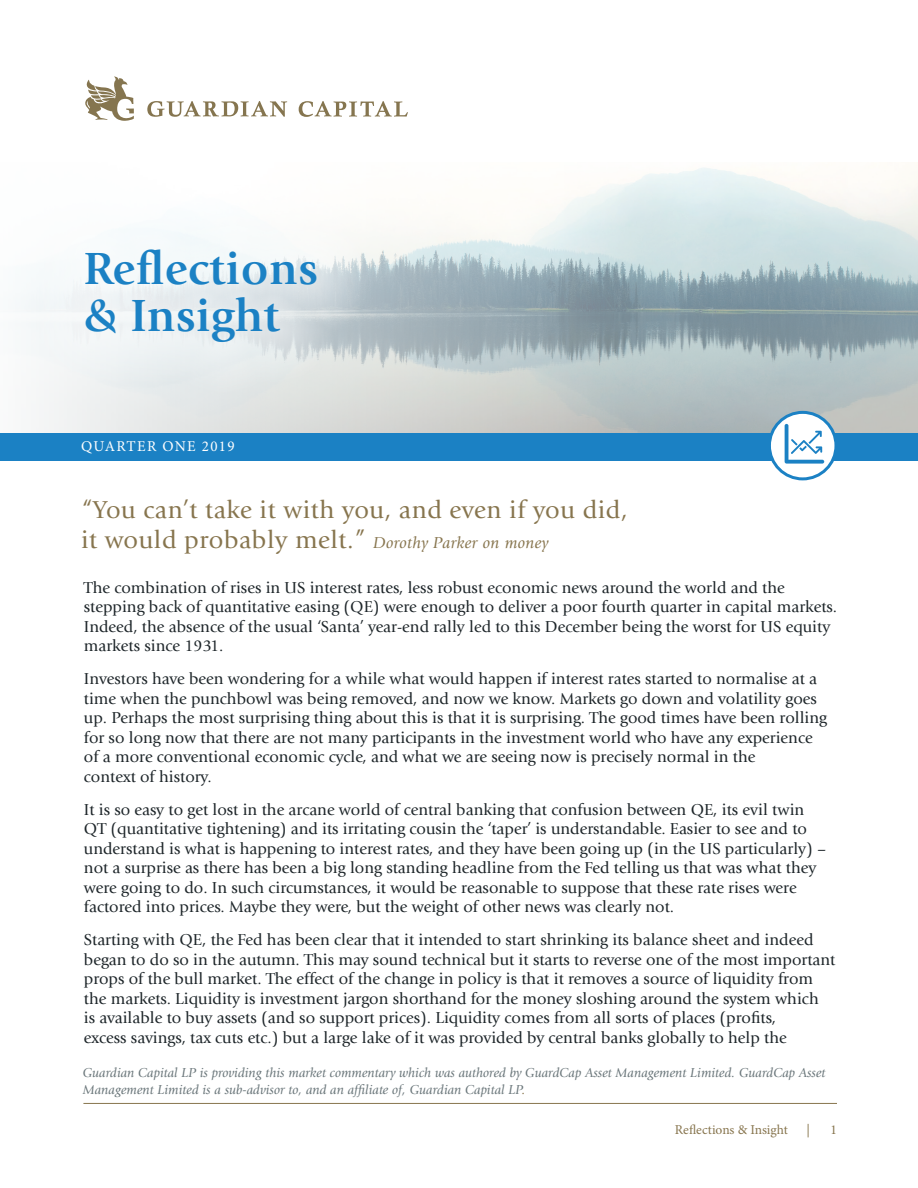
<style>
.page{position:relative;width:918px;height:1188px;background:#fff}
.page>*{position:absolute;margin:0;border:0;box-sizing:border-box;transform-origin:0 0}
.t1{font:700 46.95px/46.8px "Giovanni Std";letter-spacing:.005em;color:#1b81c4}
.t2{font:25.5px/30.6px "Giovanni Std";letter-spacing:.02em;color:#87754e}
.t3{font:16.5px/19.5px "Giovanni Std";color:#1d2529}
.t4{font:15px "Minion Pro";letter-spacing:.09em;color:#fff}
.t5{font:italic 13.5px/16.5px "Giovanni Std";color:#6a767a}
.t6{font:13.5px "Minion Pro";color:#87754e}
.s1{font-style:italic;font-size:16.5px}
.s2{color:#87754e}
</style>
<div class="page">
<img style="left:21px;top:162px;width:897px;height:271px">
<svg style="left:32px;top:196px;width:339px;height:200px;fill:#f1f5f6"></svg>
<div style="left:0;top:433px;width:918px;height:28px;background:#1b81c4"></div>
<hr style="left:83px;top:1103px;width:754px;height:1px;background:#87754e">
<svg style="left:769px;top:412px;width:67px;height:67px"></svg>
<svg style="left:785px;top:424px;width:39px;height:40px"></svg>
<div style="left:768px;top:411px;width:69px;height:69px;border:3px solid #1b81c4;border-radius:50%"></div>
<svg style="left:85px;top:76px;width:49px;height:45px"></svg>
<svg style="left:147px;top:101px;width:140px;height:16px"></svg>
<svg style="left:299px;top:101px;width:109px;height:16px"></svg>
<h1 class="t1" style="left:83px;top:245px;width:236px">Reflections &amp; Insight</h1>
<p class="t4" style="left:81px;top:437px;width:155px">QUARTER ONE 2019</p>
<h2 class="t2" style="left:81px;top:494px;width:548px">“You can’t take it with you, and even if you did, it would probably melt.” <span class="s1">Dorothy Parker on money</span></h2>
<p class="t3" style="left:84px;top:578px;width:755px">The combination of rises in US interest rates, less robust economic news around the world and the stepping back of quantitative easing (QE) were enough to deliver a poor fourth quarter in capital markets.<br>Indeed, the absence of the usual ‘Santa’ year-end rally led to this December being the worst for US equity markets since 1931.</p>
<p class="t3" style="left:84px;top:669px;width:745px">Investors have been wondering for a while what would happen if interest rates started to normalise at a time when the punchbowl was being removed, and now we know. Markets go down and volatility goes up. Perhaps the most surprising thing about this is that it is surprising. The good times have been rolling for so long now that there are not many participants in the investment world who have any experience of a more conventional economic cycle, and what we are seeing now is precisely normal in the<br>context of history.</p>
<p class="t3" style="left:84px;top:800px;width:744px">It is so easy to get lost in the arcane world of central banking that confusion between QE, its evil twin QT (quantitative tightening) and its irritating cousin the ‘taper’ is understandable. Easier to see and to understand is what is happening to interest rates, and they have been going up (in the US particularly) – not a surprise as there has been a big long standing headline from the Fed telling us that was what they were going to do. In such circumstances, it would be reasonable to suppose that these rate rises were factored into prices. Maybe they were, but the weight of other news was clearly not.</p>
<p class="t3" style="left:84px;top:930px;width:753px">Starting with QE, the Fed has been clear that it intended to start shrinking its balance sheet and indeed began to do so in the autumn. This may sound technical but it starts to reverse one of the most important props of the bull market. The effect of the change in policy is that it removes a source of liquidity from the markets. Liquidity is investment jargon shorthand for the money sloshing around the system which<br>is available to buy assets (and so support prices). Liquidity comes from all sorts of places (profits,<br>excess savings, tax cuts etc.) but a large lake of it was provided by central banks globally to help the</p>
<p class="t5" style="left:83px;top:1065px;width:744px">Guardian Capital LP is providing this market commentary which was authored by GuardCap Asset Management Limited. GuardCap Asset<br>Management Limited is a sub-advisor to, and an affiliate of, Guardian Capital LP<span class="s2">.</span></p>
<p class="t6" style="left:675px;top:1121px;width:115px">Reflections &amp; Insight</p>
<p class="t6" style="left:806px;top:1121px;width:5px">|</p>
<p class="t6" style="left:831px;top:1121px;width:8px">1</p>
</div>
